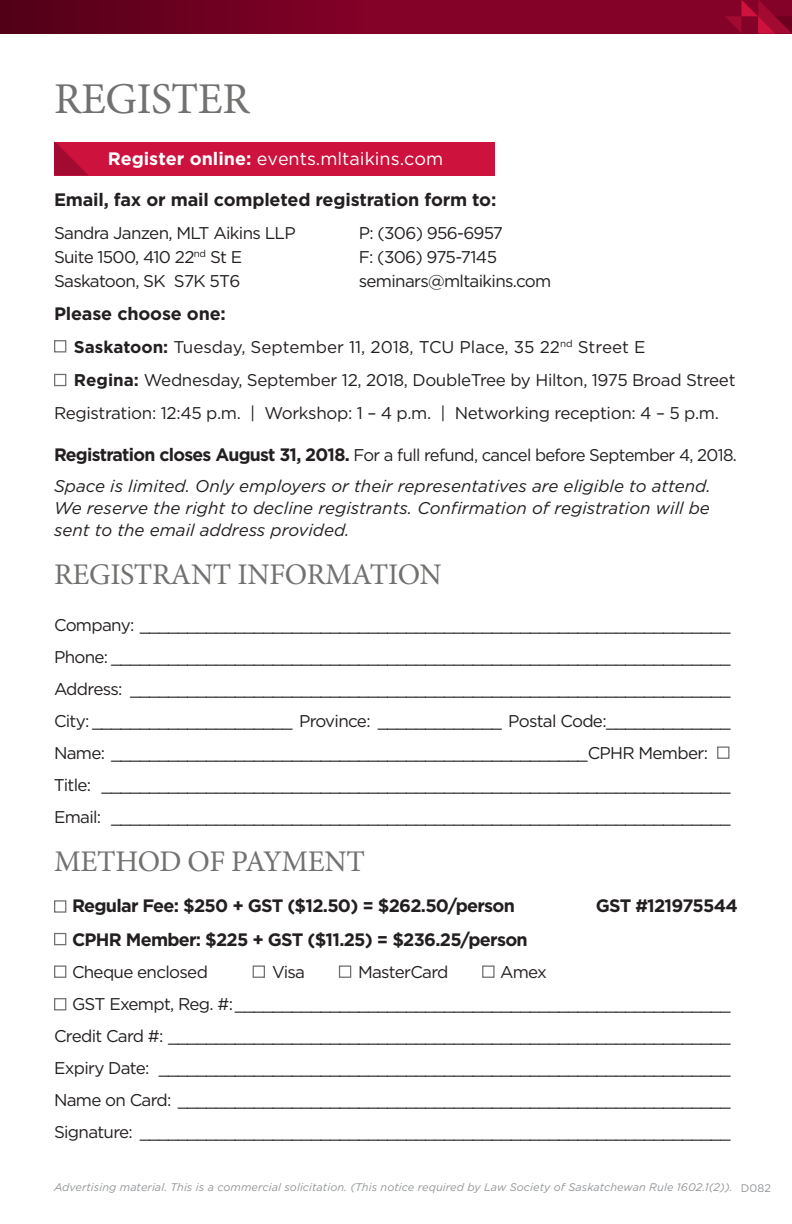
<style>
.page{position:relative;width:792px;height:1224px;background:#fff}
.page>*{position:absolute;margin:0;border:0;box-sizing:border-box;transform-origin:0 0}
.t1{font:44px "Minion Pro";letter-spacing:-.01em;color:#727170}
.t2{font:30px "Minion Pro";letter-spacing:-.01em;color:#727170}
.t3{font:700 18px "Gotham HTF";letter-spacing:-.04em;color:#231f20}
.t4{font:700 18px "Gotham HTF";letter-spacing:-.01em;color:#231f20}
.t5{font:18px "Gotham HTF";color:#fff}
.t6{font:17px/24px "Gotham HTF";letter-spacing:-.04em;color:#231f20}
.t7{font:italic 17px/22px "Gotham HTF";color:#231f20;text-align:justify}
.t8{font:17px "Gotham HTF";letter-spacing:-.02em;color:#231f20}
.t9{font:17px "Gotham HTF";color:#231f20}
.t10{font:italic 11px "Gotham HTF";letter-spacing:.005em;color:#939598}
.t11{font:11px "Gotham HTF";color:#939598}
.s1{font-weight:700}
.s2{font-weight:700;font-size:18px}
</style>
<div class="page">
<div style="left:0;top:0;width:792px;height:34px;background:#840128"></div>
<svg style="left:725px;top:0;width:67px;height:34px"></svg>
<div style="left:0;top:0;width:477px;height:34px;background:linear-gradient(to right,#540019,#8d012b)"></div>
<div style="left:54px;top:340px;width:12px;height:12px;border:1px solid #727170"></div>
<div style="left:54px;top:374px;width:12px;height:12px;border:1px solid #727170"></div>
<div style="left:54px;top:965px;width:12px;height:13px;border:1px solid #727170"></div>
<div style="left:54px;top:998px;width:12px;height:12px;border:1px solid #727170"></div>
<div style="left:253px;top:965px;width:12px;height:13px;border:1px solid #727170"></div>
<div style="left:339px;top:965px;width:12px;height:13px;border:1px solid #727170"></div>
<div style="left:482px;top:965px;width:13px;height:13px;border:1px solid #727170"></div>
<div style="left:54px;top:933px;width:12px;height:12px;border:1px solid #727170"></div>
<div style="left:54px;top:900px;width:12px;height:13px;border:1px solid #727170"></div>
<div style="left:717px;top:746px;width:13px;height:13px;border:1px solid #727170"></div>
<div style="left:54px;top:142px;width:441px;height:33px;background:#cd123d"></div>
<svg style="left:54px;top:142px;width:34px;height:33px"></svg>
<p class="t1" style="left:54px;top:69px;width:197px">REGISTER</p>
<p class="t5" style="left:108px;top:149px;width:337px"><span class="s1">Register online:</span> events.mltaikins.com</p>
<p class="t4" style="left:54px;top:189px;width:444px">Email, fax or mail completed registration form to:</p>
<p class="t6" style="left:54px;top:221px;width:243px">Sandra Janzen, MLT Aikins LLP<br>Suite 1500, 410 22<sup>nd</sup> St E<br>Saskatoon, SK S7K 5T6</p>
<p class="t4" style="left:54px;top:303px;width:173px">Please choose one:</p>
<p class="t9" style="left:74px;top:337px;width:573px"><span class="s1">Saskatoon:</span> Tuesday, September 11, 2018, TCU Place, 35 22<sup>nd</sup> Street E</p>
<p class="t8" style="left:74px;top:370px;width:663px"><span class="s1">Regina:</span> Wednesday, September 12, 2018, DoubleTree by Hilton, 1975 Broad Street</p>
<p class="t8" style="left:54px;top:403px;width:666px">Registration: 12:45 p.m. | Workshop: 1 – 4 p.m. | Networking reception: 4 – 5 p.m.</p>
<p class="t6" style="left:54px;top:443px;width:684px"><span class="s2">Registration closes August 31, 2018.</span> For a full refund, cancel before September 4, 2018.</p>
<p class="t7" style="left:54px;top:475px;width:658px">Space is limited. Only employers or their representatives are eligible to attend.<br>We reserve the right to decline registrants. Confirmation of registration will be sent to the email address provided.</p>
<p class="t2" style="left:54px;top:555px;width:389px">REGISTRANT INFORMATION</p>
<p class="t6" style="left:54px;top:612px;width:678px">Company: ______________________________________________________________</p>
<p class="t6" style="left:54px;top:644px;width:678px">Phone: _________________________________________________________________</p>
<p class="t6" style="left:54px;top:676px;width:678px">Address: _______________________________________________________________</p>
<p class="t6" style="left:54px;top:708px;width:678px">City: _____________________ Province: _____________ Postal Code:_____________</p>
<p class="t6" style="left:54px;top:740px;width:656px">Name: __________________________________________________CPHR Member:</p>
<p class="t6" style="left:54px;top:772px;width:678px">Title: __________________________________________________________________</p>
<p class="t6" style="left:54px;top:804px;width:678px">Email: _________________________________________________________________</p>
<p class="t2" style="left:54px;top:841px;width:312px">METHOD OF PAYMENT</p>
<p class="t3" style="left:72px;top:895px;width:445px">Regular Fee: $250 + GST ($12.50) = $262.50/person</p>
<p class="t3" style="left:72px;top:929px;width:457px">CPHR Member: $225 + GST ($11.25) = $236.25/person</p>
<p class="t6" style="left:72px;top:960px;width:137px">Cheque enclosed</p>
<p class="t6" style="left:272px;top:960px;width:35px">Visa</p>
<p class="t6" style="left:358px;top:960px;width:92px">MasterCard</p>
<p class="t6" style="left:500px;top:960px;width:48px">Amex</p>
<p class="t6" style="left:72px;top:992px;width:660px">GST Exempt, Reg. #:____________________________________________________</p>
<p class="t6" style="left:54px;top:1024px;width:678px">Credit Card #: ___________________________________________________________</p>
<p class="t6" style="left:54px;top:1056px;width:678px">Expiry Date: ____________________________________________________________</p>
<p class="t6" style="left:54px;top:1088px;width:678px">Name on Card: __________________________________________________________</p>
<p class="t6" style="left:54px;top:1120px;width:678px">Signature: ______________________________________________________________</p>
<p class="t6" style="left:359px;top:220px;width:146px">P: (306) 956-6957</p>
<p class="t6" style="left:359px;top:244px;width:140px">F: (306) 975-7145</p>
<p class="t6" style="left:359px;top:268px;width:194px">seminars@mltaikins.com</p>
<p class="t3" style="left:596px;top:895px;width:143px">GST #121975544</p>
<p class="t10" style="left:54px;top:1181px;width:680px">Advertising material. This is a commercial solicitation. (This notice required by Law Society of Saskatchewan Rule 1602.1(2)).</p>
<p class="t11" style="left:741px;top:1182px;width:31px">D082</p>
</div>
